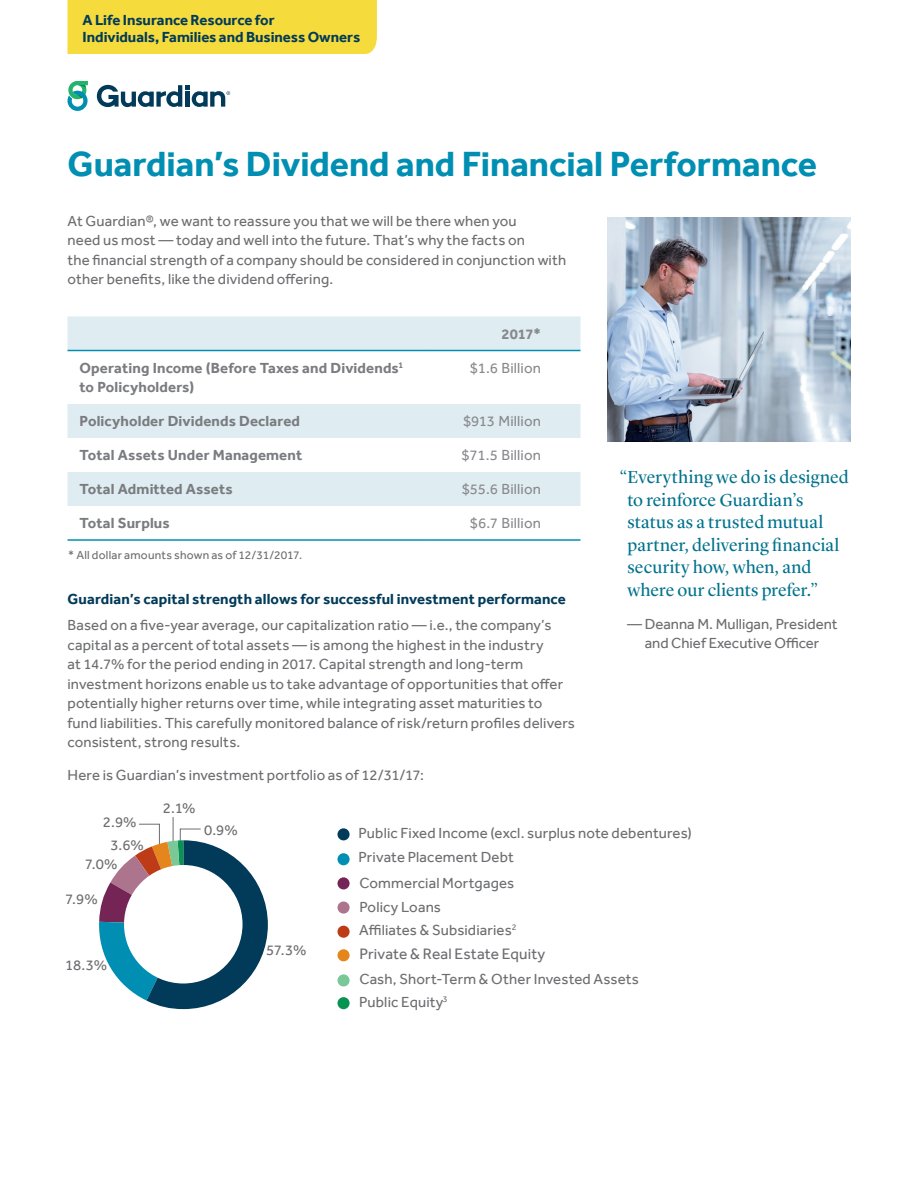
<style>
.page{position:relative;width:918px;height:1188px;background:#fff}
.page>*{position:absolute;margin:0;border:0;box-sizing:border-box;transform-origin:0 0}
.Header_2{font:700 36px "Effra";color:#008fb2}
.Block_quote{font:18px/22.5px "Lyon Display";letter-spacing:.01em;color:#00728d}
.Body{font:15.6px "Effra";letter-spacing:.01em;color:#6c6d70}
.Body-2{font:15px/19.5px "Effra";letter-spacing:.01em;color:#6c6d70}
.Table_text{font:700 15px/19.5px "Effra";letter-spacing:.01em;color:#7a7c7f}
.Subhead_2{font:700 15px "Effra";letter-spacing:.01em;color:#023b59}
.ID_-_flag{font:700 15px/16.5px "Effra";color:#023b59}
.Table_figures{font:15px "Effra";letter-spacing:.01em;color:#87898c}
.Block_quote_byline{font:15px/19.5px "Effra";color:#6c6d70;text-align:center}
.Table_figures-2{font:700 15px "Effra";color:#87898c}
.Body-3{font:12px "Effra";letter-spacing:.02em;color:#6c6d70}
</style>
<div class="page">
<div style="left:68px;top:0;width:309px;height:54px;background:#f6db3c"></div>
<img style="left:608px;top:218px;width:242px;height:223px">
<svg style="left:99px;top:817px;width:169px;height:192px"></svg>
<div style="left:124px;top:865px;width:119px;height:119px;background:#fff;border-radius:50%"></div>
<svg style="left:68px;top:81px;width:20px;height:30px"></svg>
<svg style="left:97px;top:85px;width:133px;height:22px"></svg>
<div style="left:338px;top:828px;width:12px;height:12px;background:#023b59;border-radius:50%"></div>
<div style="left:338px;top:853px;width:12px;height:12px;background:#008fb2;border-radius:50%"></div>
<div style="left:338px;top:877px;width:12px;height:12px;background:#742555;border-radius:50%"></div>
<div style="left:338px;top:902px;width:12px;height:12px;background:#ad748d;border-radius:50%"></div>
<div style="left:338px;top:926px;width:12px;height:12px;background:#bd3b17;border-radius:50%"></div>
<div style="left:338px;top:949px;width:12px;height:12px;background:#e4861b;border-radius:50%"></div>
<div style="left:338px;top:974px;width:12px;height:12px;background:#7ac898;border-radius:50%"></div>
<div style="left:338px;top:997px;width:12px;height:12px;background:#079352;border-radius:50%"></div>
<svg style="left:68px;top:316px;width:512px;height:190px;fill:#dfedf3"></svg>
<hr style="left:68px;top:539px;width:362px;height:2px;background:#008fb2">
<hr style="left:430px;top:539px;width:151px;height:2px;background:#008fb2">
<hr style="left:68px;top:350px;width:362px;height:1px;background:#008fb2">
<hr style="left:430px;top:350px;width:151px;height:1px;background:#008fb2">
<p class="ID_-_flag" style="left:82px;top:12px;width:279px">A Life Insurance Resource for<br>Individuals, Families and Business Owners</p>
<p class="Header_2" style="left:68px;top:142px;width:751px">Guardian’s Dividend and Financial Performance</p>
<p class="Body-2" style="left:68px;top:211px;width:500px">At Guardian®, we want to reassure you that we will be there when you<br>need us most — today and well into the future. That’s why the facts on<br>the financial strength of a company should be considered in conjunction with other benefits, like the dividend offering.</p>
<p class="Table_figures-2" style="left:502px;top:325px;width:41px">2017*</p>
<p class="Table_text" style="left:79px;top:358px;width:325px">Operating Income (Before Taxes and Dividends<sup>1 </sup>to Policyholders)</p>
<p class="Table_figures" style="left:470px;top:359px;width:73px">$1.6 Billion</p>
<p class="Table_text" style="left:79px;top:411px;width:222px">Policyholder Dividends Declared</p>
<p class="Table_figures" style="left:463px;top:412px;width:79px">$913 Million</p>
<p class="Table_text" style="left:79px;top:445px;width:224px">Total Assets Under Management</p>
<p class="Table_figures" style="left:462px;top:446px;width:81px">$71.5 Billion</p>
<p class="Table_text" style="left:79px;top:479px;width:155px">Total Admitted Assets</p>
<p class="Table_figures" style="left:462px;top:480px;width:81px">$55.6 Billion</p>
<p class="Table_text" style="left:79px;top:513px;width:92px">Total Surplus</p>
<p class="Table_figures" style="left:470px;top:514px;width:73px">$6.7 Billion</p>
<p class="Body-3" style="left:68px;top:547px;width:235px">* All dollar amounts shown as of 12/31/2017.</p>
<p class="Subhead_2" style="left:68px;top:590px;width:500px">Guardian’s capital strength allows for successful investment performance</p>
<p class="Body-2" style="left:68px;top:615px;width:509px">Based on a five-year average, our capitalization ratio — i.e., the company’s capital as a percent of total assets — is among the highest in the industry<br>at 14.7% for the period ending in 2017. Capital strength and long-term investment horizons enable us to take advantage of opportunities that offer potentially higher returns over time, while integrating asset maturities to fund liabilities. This carefully monitored balance of risk/return profiles delivers consistent, strong results.</p>
<p class="Body-2" style="left:68px;top:765px;width:358px">Here is Guardian’s investment portfolio as of 12/31/17:</p>
<p class="Body-2" style="left:163px;top:798px;width:34px">2.1%</p>
<p class="Block_quote" style="left:627px;top:465px;width:223px;text-indent:-8px">“Everything we do is designed to reinforce Guardian’s status as a trusted mutual partner, delivering financial security how, when, and where our clients prefer.”</p>
<p class="Block_quote_byline" style="left:627px;top:614px;width:212px">— Deanna M. Mulligan, President and Chief Executive Officer</p>
<p class="Body-2" style="left:103px;top:813px;width:35px">2.9%</p>
<p class="Body-2" style="left:110px;top:835px;width:35px">3.6%</p>
<p class="Body-2" style="left:85px;top:854px;width:34px">7.0%</p>
<p class="Body-2" style="left:65px;top:889px;width:34px">7.9%</p>
<p class="Body-2" style="left:65px;top:955px;width:43px">18.3%</p>
<p class="Body-2" style="left:204px;top:820px;width:35px">0.9%</p>
<p class="Body-2" style="left:266px;top:941px;width:42px">57.3%</p>
<p class="Body-2" style="left:359px;top:823px;width:335px">Public Fixed Income (excl. surplus note debentures)</p>
<p class="Body-2" style="left:359px;top:847px;width:157px">Private Placement Debt</p>
<p class="Body-2" style="left:359px;top:873px;width:157px">Commercial Mortgages</p>
<p class="Body-2" style="left:359px;top:897px;width:83px">Policy Loans</p>
<p class="Body-2" style="left:359px;top:920px;width:159px">Affiliates &amp; Subsidiaries<sup>2</sup></p>
<p class="Body" style="left:359px;top:944px;width:188px">Private &amp; Real Estate Equity</p>
<p class="Body-2" style="left:359px;top:969px;width:281px">Cash, Short-Term &amp; Other Invested Assets</p>
<p class="Body-2" style="left:359px;top:992px;width:90px">Public Equity<sup>3</sup></p>
</div>
